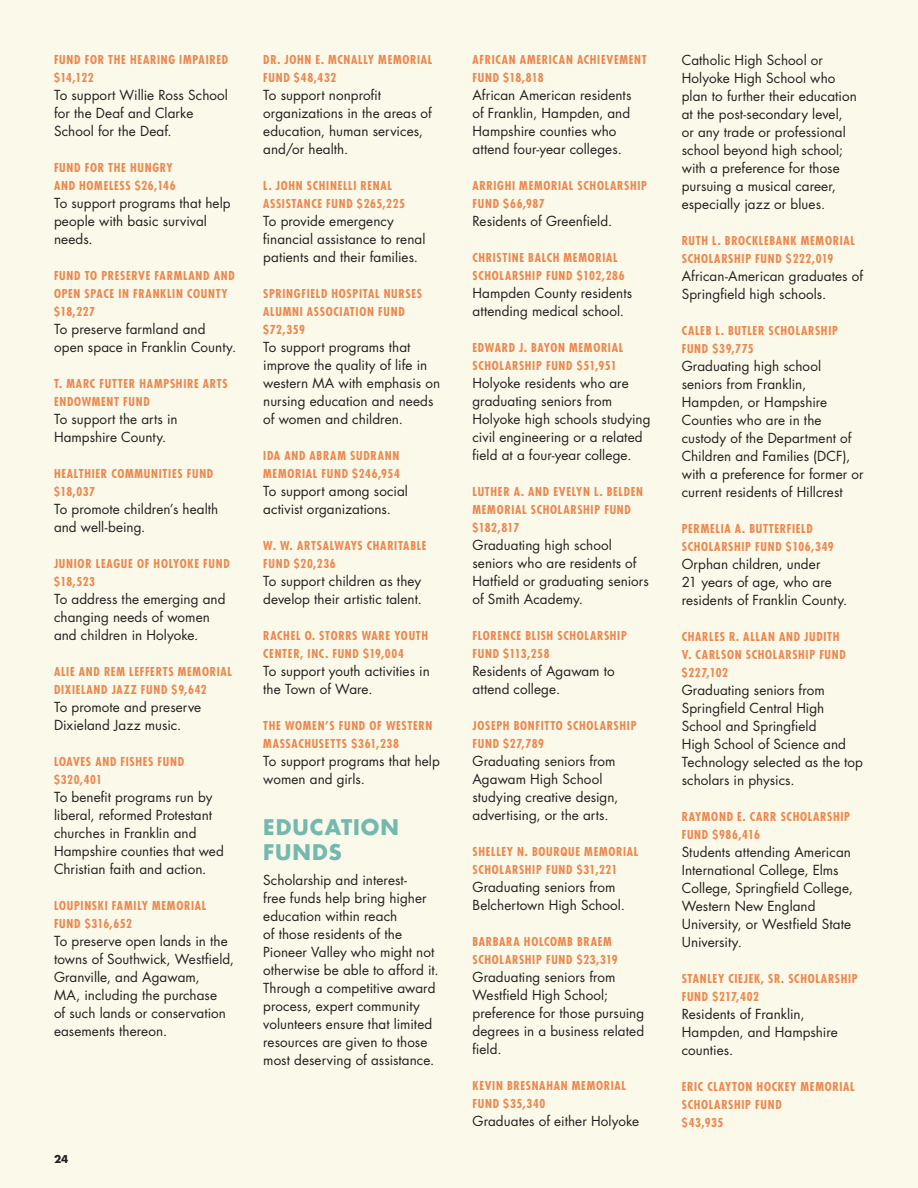
<style>
.page{position:relative;width:918px;height:1188px;background:#fbfaea}
.page>*{position:absolute;margin:0;border:0;box-sizing:border-box;transform-origin:0 0}
.list_subhead{font:700 21px/25.5px "Futura";letter-spacing:.05em;color:#74b9af}
.list_name{font:13.5px/18px "Futura";letter-spacing:.005em;color:#231f20}
.list_heading{font:700 condensed 12px/18px "Futura";letter-spacing:.06em;color:#ed874e}
.t1{font:700 10.5px "Futura";color:#231f20}
</style>
<div class="page">
<p class="list_heading" style="left:54px;top:50px;width:176px">FUND FOR THE HEARING IMPAIRED $14,122</p>
<p class="list_name" style="left:54px;top:85px;width:176px">To support Willie Ross School for the Deaf and Clarke<br>School for the Deaf.</p>
<p class="list_heading" style="left:54px;top:158px;width:120px">FUND FOR THE HUNGRY</p>
<p class="list_heading" style="left:54px;top:176px;width:123px">AND HOMELESS $26,146</p>
<p class="list_name" style="left:54px;top:193px;width:178px">To support programs that help people with basic survival needs.</p>
<p class="list_heading" style="left:54px;top:266px;width:182px">FUND TO PRESERVE FARMLAND AND<br>OPEN SPACE IN FRANKLIN COUNTY $18,227</p>
<p class="list_name" style="left:54px;top:319px;width:184px">To preserve farmland and open space in Franklin County.</p>
<p class="list_heading" style="left:54px;top:374px;width:175px">T. MARC FUTTER HAMPSHIRE ARTS<br>ENDOWMENT FUND</p>
<p class="list_name" style="left:54px;top:409px;width:125px">To support the arts in<br>Hampshire County.</p>
<p class="list_heading" style="left:54px;top:464px;width:161px">HEALTHIER COMMUNITIES FUND $18,037</p>
<p class="list_name" style="left:54px;top:499px;width:166px">To promote children’s health and well-being.</p>
<p class="list_heading" style="left:54px;top:554px;width:177px">JUNIOR LEAGUE OF HOLYOKE FUND $18,523</p>
<p class="list_name" style="left:54px;top:589px;width:173px">To address the emerging and changing needs of women and children in Holyoke.</p>
<p class="list_heading" style="left:54px;top:662px;width:180px">ALIE AND REM LEFFERTS MEMORIAL<br>DIXIELAND JAZZ FUND $9,642</p>
<p class="list_name" style="left:54px;top:697px;width:149px">To promote and preserve<br>Dixieland Jazz music.</p>
<p class="list_heading" style="left:54px;top:752px;width:132px">LOAVES AND FISHES FUND</p>
<p class="list_heading" style="left:54px;top:770px;width:50px">$320,401</p>
<p class="list_name" style="left:54px;top:787px;width:171px">To benefit programs run by liberal, reformed Protestant churches in Franklin and<br>Hampshire counties that wed<br>Christian faith and action.</p>
<p class="list_heading" style="left:54px;top:896px;width:154px">LOUPINSKI FAMILY MEMORIAL<br>FUND $316,652</p>
<p class="list_name" style="left:54px;top:931px;width:182px">To preserve open lands in the towns of Southwick, Westfield,<br>Granville, and Agawam,<br>MA, including the purchase<br>of such lands or conservation easements thereon.</p>
<p class="list_heading" style="left:263px;top:50px;width:171px">DR. JOHN E. MCNALLY MEMORIAL<br>FUND $48,432</p>
<p class="list_name" style="left:263px;top:85px;width:170px">To support nonprofit organizations in the areas of education, human services, and/or health.</p>
<p class="list_heading" style="left:263px;top:176px;width:143px">L. JOHN SCHINELLI RENAL<br>ASSISTANCE FUND $265,225</p>
<p class="list_name" style="left:263px;top:211px;width:164px">To provide emergency financial assistance to renal patients and their families.</p>
<p class="list_heading" style="left:263px;top:284px;width:160px">SPRINGFIELD HOSPITAL NURSES<br>ALUMNI ASSOCIATION FUND $72,359</p>
<p class="list_name" style="left:263px;top:337px;width:179px">To support programs that improve the quality of life in western MA with emphasis on nursing education and needs of women and children.</p>
<p class="list_heading" style="left:263px;top:446px;width:138px">IDA AND ABRAM SUDRANN<br>MEMORIAL FUND $246,954</p>
<p class="list_name" style="left:263px;top:481px;width:146px">To support among social activist organizations.</p>
<p class="list_heading" style="left:263px;top:536px;width:165px">W. W. ARTSALWAYS CHARITABLE<br>FUND $20,236</p>
<p class="list_name" style="left:263px;top:571px;width:160px">To support children as they develop their artistic talent.</p>
<p class="list_heading" style="left:263px;top:626px;width:166px">RACHEL O. STORRS WARE YOUTH<br>CENTER, INC. FUND $19,004</p>
<p class="list_name" style="left:263px;top:661px;width:168px">To support youth activities in the Town of Ware.</p>
<p class="list_heading" style="left:263px;top:716px;width:171px">THE WOMEN’S FUND OF WESTERN<br>MASSACHUSETTS $361,238</p>
<p class="list_name" style="left:263px;top:751px;width:178px">To support programs that help women and girls.</p>
<p class="list_subhead" style="left:263px;top:813px;width:137px">EDUCATION<br>FUNDS</p>
<p class="list_name" style="left:263px;top:871px;width:177px">Scholarship and interest-<br>free funds help bring higher education within reach<br>of those residents of the<br>Pioneer Valley who might not otherwise be able to afford it.<br>Through a competitive award process, expert community volunteers ensure that limited resources are given to those most deserving of assistance.</p>
<p class="t1" style="left:54px;top:1151px;width:16px">24</p>
<p class="list_heading" style="left:472px;top:50px;width:176px">AFRICAN AMERICAN ACHIEVEMENT<br>FUND $18,818</p>
<p class="list_name" style="left:472px;top:85px;width:160px">African American residents of Franklin, Hampden, and<br>Hampshire counties who attend four-year colleges.</p>
<p class="list_heading" style="left:472px;top:176px;width:176px">ARRIGHI MEMORIAL SCHOLARSHIP<br>FUND $66,987</p>
<p class="list_name" style="left:472px;top:211px;width:141px">Residents of Greenfield.</p>
<p class="list_heading" style="left:472px;top:248px;width:154px">CHRISTINE BALCH MEMORIAL<br>SCHOLARSHIP FUND $102,286</p>
<p class="list_name" style="left:472px;top:283px;width:161px">Hampden County residents attending medical school.</p>
<p class="list_heading" style="left:472px;top:338px;width:152px">EDWARD J. BAYON MEMORIAL<br>SCHOLARSHIP FUND $51,951</p>
<p class="list_name" style="left:472px;top:373px;width:180px">Holyoke residents who are graduating seniors from<br>Holyoke high schools studying civil engineering or a related field at a four-year college.</p>
<p class="list_heading" style="left:472px;top:482px;width:172px">LUTHER A. AND EVELYN L. BELDEN<br>MEMORIAL SCHOLARSHIP FUND</p>
<p class="list_heading" style="left:472px;top:518px;width:48px">$182,817</p>
<p class="list_name" style="left:472px;top:535px;width:178px">Graduating high school seniors who are residents of<br>Hatfield or graduating seniors of Smith Academy.</p>
<p class="list_heading" style="left:472px;top:626px;width:156px">FLORENCE BLISH SCHOLARSHIP<br>FUND $113,258</p>
<p class="list_name" style="left:472px;top:661px;width:144px">Residents of Agawam to attend college.</p>
<p class="list_heading" style="left:472px;top:716px;width:166px">JOSEPH BONFITTO SCHOLARSHIP<br>FUND $27,789</p>
<p class="list_name" style="left:472px;top:751px;width:147px">Graduating seniors from<br>Agawam High School studying creative design, advertising, or the arts.</p>
<p class="list_heading" style="left:472px;top:842px;width:167px">SHELLEY N. BOURQUE MEMORIAL<br>SCHOLARSHIP FUND $31,221</p>
<p class="list_name" style="left:472px;top:877px;width:154px">Graduating seniors from<br>Belchertown High School.</p>
<p class="list_heading" style="left:472px;top:932px;width:147px">BARBARA HOLCOMB BRAEM<br>SCHOLARSHIP FUND $23,319</p>
<p class="list_name" style="left:472px;top:967px;width:173px">Graduating seniors from<br>Westfield High School; preference for those pursuing degrees in a business related field.</p>
<p class="list_heading" style="left:472px;top:1076px;width:155px">KEVIN BRESNAHAN MEMORIAL<br>FUND $35,340</p>
<p class="list_name" style="left:472px;top:1111px;width:168px">Graduates of either Holyoke</p>
<p class="list_name" style="left:682px;top:50px;width:177px">Catholic High School or<br>Holyoke High School who plan to further their education at the post-secondary level, or any trade or professional school beyond high school; with a preference for those pursuing a musical career, especially jazz or blues.</p>
<p class="list_heading" style="left:682px;top:231px;width:175px">RUTH L. BROCKLEBANK MEMORIAL<br>SCHOLARSHIP FUND $222,019</p>
<p class="list_name" style="left:682px;top:266px;width:183px">African-American graduates of<br>Springfield high schools.</p>
<p class="list_heading" style="left:682px;top:321px;width:158px">CALEB L. BUTLER SCHOLARSHIP<br>FUND $39,775</p>
<p class="list_name" style="left:682px;top:356px;width:183px">Graduating high school seniors from Franklin,<br>Hampden, or Hampshire<br>Counties who are in the custody of the Department of<br>Children and Families (DCF), with a preference for former or current residents of Hillcrest</p>
<p class="list_heading" style="left:682px;top:519px;width:154px">PERMELIA A. BUTTERFIELD<br>SCHOLARSHIP FUND $106,349</p>
<p class="list_name" style="left:682px;top:554px;width:167px">Orphan children, under<br>21 years of age, who are residents of Franklin County.</p>
<p class="list_heading" style="left:682px;top:627px;width:166px">CHARLES R. ALLAN AND JUDITH<br>V. CARLSON SCHOLARSHIP FUND $227,102</p>
<p class="list_name" style="left:682px;top:680px;width:183px">Graduating seniors from<br>Springfield Central High<br>School and Springfield<br>High School of Science and<br>Technology selected as the top scholars in physics.</p>
<p class="list_heading" style="left:682px;top:807px;width:170px">RAYMOND E. CARR SCHOLARSHIP<br>FUND $986,416</p>
<p class="list_name" style="left:682px;top:842px;width:173px">Students attending American<br>International College, Elms<br>College, Springfield College,<br>Western New England<br>University, or Westfield State<br>University.</p>
<p class="list_heading" style="left:682px;top:969px;width:178px">STANLEY CIEJEK, SR. SCHOLARSHIP<br>FUND $217,402</p>
<p class="list_name" style="left:682px;top:1004px;width:158px">Residents of Franklin,<br>Hampden, and Hampshire counties.</p>
<p class="list_heading" style="left:682px;top:1077px;width:174px">ERIC CLAYTON HOCKEY MEMORIAL<br>SCHOLARSHIP FUND</p>
<p class="list_heading" style="left:682px;top:1113px;width:43px">$43,935</p>
</div>
